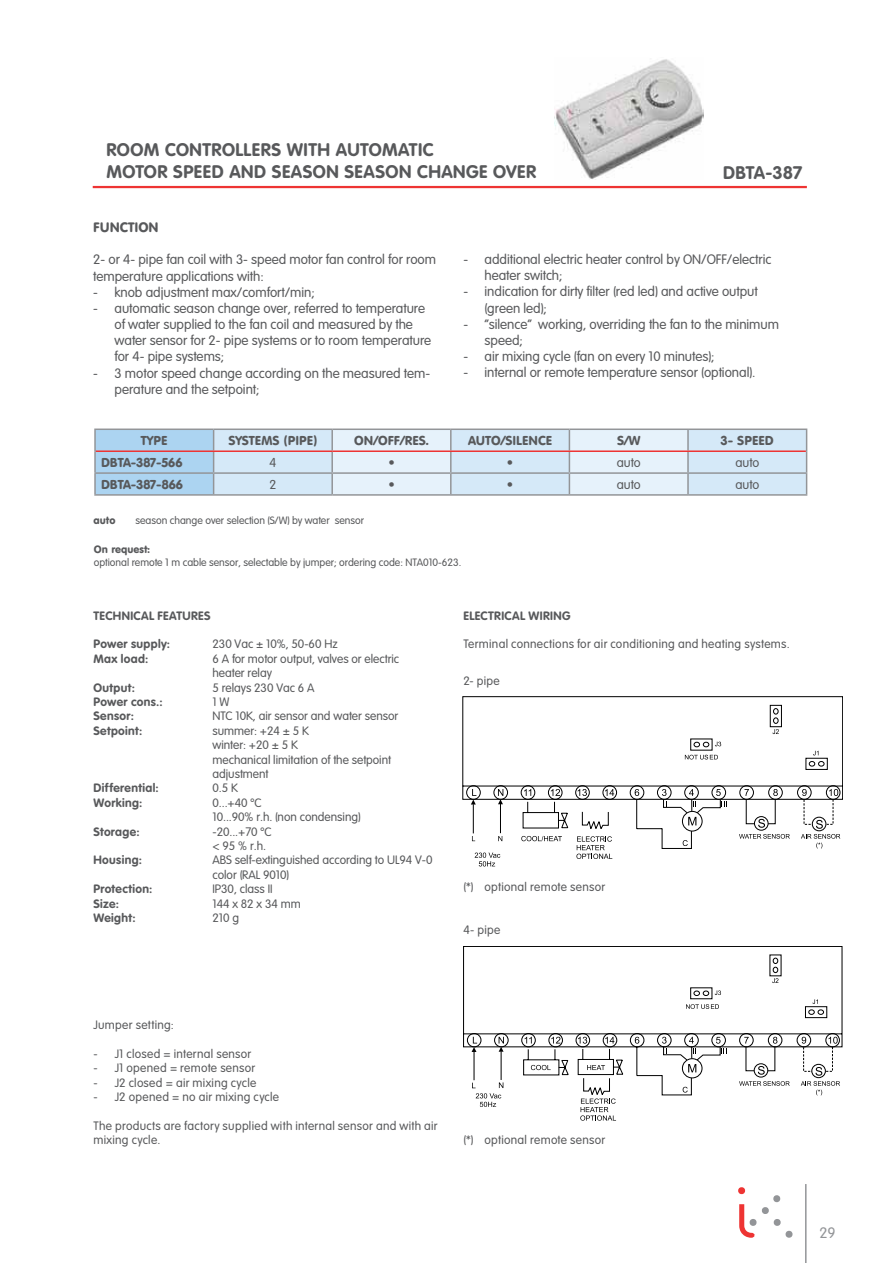
<style>
.page{position:relative;width:893px;height:1263px;background:#fff}
.page>*{position:absolute;margin:0;border:0;box-sizing:border-box;transform-origin:0 0}
.t1{font:700 18px/21.6px "VAG Rounded";letter-spacing:.025em;color:#58595b}
.t2{font:15px "VAG Rounded Lt Normal";color:#939598}
.t3{font:13.5px/16.2px "VAG Rounded Lt Normal";color:#58595b}
.t4{font:13.5px "VAG Rounded BT";color:#58595b}
.t5{font:12.75px "VAG Rounded BT";color:#58595b}
.t6{font:12.75px "VAG Rounded Lt Normal";color:#58595b}
.t7{font:12px/14.4px "VAG Rounded Lt Normal";letter-spacing:.015em;color:#58595b}
.t8{font:700 12px "VAG Rounded";letter-spacing:.03em;color:#58595b}
.t9{font:10.5px "VAG Rounded Lt Normal";color:#58595b}
.t10{font:10.5px "VAG Rounded BT";color:#58595b}
.s1{font-family:"VAG Rounded BT"}
</style>
<div class="page">
<svg style="left:738px;top:1187px;width:55px;height:51px"></svg>
<hr style="left:805px;top:1184px;width:1px;height:79px;background:#939598">
<hr style="left:93px;top:186px;width:714px;height:2px;background:#ee3433">
<svg style="left:463px;top:946px;width:379px;height:150px"></svg>
<svg style="left:531px;top:1065px;width:20px;height:5px"></svg>
<svg style="left:587px;top:1065px;width:18px;height:5px"></svg>
<svg style="left:525px;top:1037px;width:7px;height:7px"></svg>
<svg style="left:551px;top:1037px;width:9px;height:7px"></svg>
<svg style="left:578px;top:1037px;width:9px;height:7px"></svg>
<svg style="left:605px;top:1037px;width:9px;height:7px"></svg>
<svg style="left:635px;top:1037px;width:4px;height:7px"></svg>
<svg style="left:662px;top:1037px;width:65px;height:35px"></svg>
<svg style="left:744px;top:1037px;width:5px;height:7px"></svg>
<svg style="left:773px;top:1037px;width:4px;height:7px"></svg>
<svg style="left:802px;top:1037px;width:4px;height:7px"></svg>
<svg style="left:828px;top:1037px;width:10px;height:7px"></svg>
<svg style="left:715px;top:990px;width:6px;height:5px"></svg>
<svg style="left:772px;top:978px;width:6px;height:5px"></svg>
<svg style="left:812px;top:999px;width:6px;height:5px"></svg>
<svg style="left:739px;top:1081px;width:51px;height:5px"></svg>
<svg style="left:801px;top:1067px;width:39px;height:28px"></svg>
<svg style="left:471px;top:1037px;width:33px;height:70px"></svg>
<svg style="left:580px;top:1099px;width:36px;height:22px"></svg>
<svg style="left:686px;top:1004px;width:33px;height:5px"></svg>
<img style="left:555px;top:59px;width:148px;height:121px">
<hr style="left:94px;top:429px;width:120px;height:1px;background:#939598">
<hr style="left:94px;top:430px;width:2px;height:21px;background:#939598">
<hr style="left:94px;top:451px;width:2px;height:21px;background:#939598">
<hr style="left:94px;top:472px;width:120px;height:2px;background:#939598">
<hr style="left:94px;top:474px;width:2px;height:20px;background:#939598">
<svg style="left:95px;top:429px;width:712px;height:65px;background:#d0e4f2"></svg>
<hr style="left:94px;top:494px;width:238px;height:2px;background:#939598">
<hr style="left:332px;top:494px;width:356px;height:2px;background:#939598">
<hr style="left:688px;top:494px;width:119px;height:2px;background:#939598">
<hr style="left:96px;top:450px;width:236px;height:2px;background:#ee3433">
<hr style="left:332px;top:450px;width:356px;height:2px;background:#ee3433">
<hr style="left:688px;top:450px;width:118px;height:2px;background:#ee3433">
<svg style="left:463px;top:696px;width:380px;height:153px"></svg>
<svg style="left:475px;top:853px;width:25px;height:13px"></svg>
<svg style="left:521px;top:836px;width:41px;height:5px"></svg>
<svg style="left:576px;top:836px;width:36px;height:23px"></svg>
<svg style="left:524px;top:789px;width:7px;height:7px"></svg>
<svg style="left:551px;top:789px;width:9px;height:7px"></svg>
<svg style="left:578px;top:789px;width:9px;height:7px"></svg>
<svg style="left:605px;top:789px;width:9px;height:7px"></svg>
<svg style="left:635px;top:789px;width:4px;height:7px"></svg>
<svg style="left:662px;top:789px;width:65px;height:36px"></svg>
<svg style="left:744px;top:789px;width:5px;height:7px"></svg>
<svg style="left:773px;top:789px;width:5px;height:7px"></svg>
<svg style="left:802px;top:789px;width:5px;height:7px"></svg>
<svg style="left:829px;top:789px;width:9px;height:7px"></svg>
<svg style="left:685px;top:755px;width:33px;height:4px"></svg>
<svg style="left:715px;top:742px;width:6px;height:4px"></svg>
<svg style="left:772px;top:729px;width:7px;height:5px"></svg>
<svg style="left:813px;top:751px;width:5px;height:4px"></svg>
<svg style="left:739px;top:834px;width:51px;height:5px"></svg>
<svg style="left:801px;top:820px;width:39px;height:29px"></svg>
<svg style="left:471px;top:789px;width:5px;height:52px"></svg>
<svg style="left:498px;top:789px;width:5px;height:52px"></svg>
<h1 class="t1" style="left:106px;top:140px;width:431px">ROOM CONTROLLERS WITH AUTOMATIC<br>MOTOR SPEED AND SEASON SEASON CHANGE OVER</h1>
<h1 class="t1" style="left:723px;top:163px;width:81px">DBTA-387</h1>
<p class="t4" style="left:93px;top:222px;width:67px">FUNCTION</p>
<p class="t3" style="left:93px;top:252px;width:344px">2- or 4- pipe fan coil with 3- speed motor fan control for room temperature applications with:</p>
<p class="t3" style="left:93px;top:285px;width:223px">- knob adjustment max/comfort/min;</p>
<p class="t3" style="left:115px;top:301px;width:318px;text-indent:-21px">- automatic season change over, referred to temperature of water supplied to the fan coil and measured by the water sensor for 2- pipe systems or to room temperature for 4- pipe systems;</p>
<p class="t3" style="left:115px;top:366px;width:317px;text-indent:-21px">- 3 motor speed change according on the measured tem&shy;perature and the setpoint;</p>
<p class="t3" style="left:484px;top:252px;width:288px;text-indent:-21px">- additional electric heater control by ON/OFF/electric heater switch;</p>
<p class="t3" style="left:484px;top:284px;width:275px;text-indent:-21px">- indication for dirty filter (red led) and active output (green led);</p>
<p class="t3" style="left:484px;top:317px;width:296px;text-indent:-21px">- “silence” working, overriding the fan to the minimum speed;</p>
<p class="t3" style="left:463px;top:349px;width:253px">- air mixing cycle (fan on every 10 minutes);</p>
<p class="t3" style="left:463px;top:365px;width:293px">- internal or remote temperature sensor (optional).</p>
<p class="t5" style="left:141px;top:436px;width:28px">TYPE</p>
<p class="t5" style="left:228px;top:436px;width:91px">SYSTEMS (PIPE)</p>
<p class="t5" style="left:354px;top:436px;width:76px">ON/OFF/RES.</p>
<p class="t5" style="left:468px;top:436px;width:86px">AUTO/SILENCE</p>
<p class="t5" style="left:617px;top:436px;width:25px">S/W</p>
<p class="t5" style="left:721px;top:436px;width:54px">3- SPEED</p>
<p class="t5" style="left:101px;top:458px;width:83px">DBTA-387-566</p>
<p class="t6" style="left:269px;top:457px;width:8px">4</p>
<p class="t6" style="left:388px;top:457px;width:8px">•</p>
<p class="t6" style="left:507px;top:457px;width:8px">•</p>
<p class="t6" style="left:617px;top:457px;width:25px">auto</p>
<p class="t6" style="left:735px;top:457px;width:25px">auto</p>
<p class="t5" style="left:101px;top:480px;width:83px">DBTA-387-866</p>
<p class="t6" style="left:269px;top:479px;width:8px">2</p>
<p class="t6" style="left:388px;top:479px;width:8px">•</p>
<p class="t6" style="left:507px;top:479px;width:8px">•</p>
<p class="t6" style="left:617px;top:479px;width:25px">auto</p>
<p class="t6" style="left:735px;top:479px;width:25px">auto</p>
<p class="t10" style="left:94px;top:516px;width:23px">auto</p>
<p class="t9" style="left:135px;top:516px;width:230px">season change over selection (S/W) by water sensor</p>
<p class="t10" style="left:94px;top:545px;width:58px">On request:</p>
<p class="t9" style="left:94px;top:558px;width:369px">optional remote 1 m cable sensor, selectable by jumper; ordering code: NTA010-623.</p>
<p class="t8" style="left:94px;top:610px;width:118px">TECHNICAL FEATURES</p>
<p class="t8" style="left:94px;top:639px;width:78px">Power supply:</p>
<p class="t7" style="left:212px;top:638px;width:127px">230 Vac ± 10%, 50-60 Hz</p>
<p class="t8" style="left:94px;top:654px;width:56px">Max load:</p>
<p class="t7" style="left:212px;top:652px;width:188px">6 A for motor output, valves or electric heater relay</p>
<p class="t8" style="left:93px;top:682px;width:43px">Output:</p>
<p class="t7" style="left:212px;top:681px;width:104px">5 relays 230 Vac 6 A</p>
<p class="t8" style="left:94px;top:697px;width:71px">Power cons.:</p>
<p class="t7" style="left:212px;top:696px;width:18px">1 W</p>
<p class="t8" style="left:94px;top:711px;width:42px">Sensor:</p>
<p class="t7" style="left:212px;top:710px;width:187px">NTC 10K, air sensor and water sensor</p>
<p class="t8" style="left:94px;top:726px;width:50px">Setpoint:</p>
<p class="t7" style="left:212px;top:724px;width:180px">summer: +24 ± 5 K<br>winter: +20 ± 5 K<br>mechanical limitation of the setpoint adjustment</p>
<p class="t8" style="left:94px;top:783px;width:67px">Differential:</p>
<p class="t7" style="left:212px;top:782px;width:27px">0.5 K</p>
<p class="t8" style="left:93px;top:798px;width:50px">Working:</p>
<p class="t7" style="left:212px;top:796px;width:150px">0...+40 <span class="s1">°</span>C<br>10...90% r.h. (non condensing)</p>
<p class="t8" style="left:93px;top:826px;width:48px">Storage:</p>
<p class="t7" style="left:212px;top:825px;width:61px">-20...+70 <span class="s1">°</span>C &lt; 95 % r.h.</p>
<p class="t8" style="left:93px;top:855px;width:50px">Housing:</p>
<p class="t7" style="left:212px;top:854px;width:222px">ABS self-extinguished according to UL94 V-0 color (RAL 9010)</p>
<p class="t8" style="left:93px;top:884px;width:61px">Protection:</p>
<p class="t7" style="left:212px;top:883px;width:62px">IP30, class II</p>
<p class="t8" style="left:93px;top:898px;width:27px">Size:</p>
<p class="t7" style="left:212px;top:897px;width:90px">144 x 82 x 34 mm</p>
<p class="t8" style="left:93px;top:913px;width:44px">Weight:</p>
<p class="t7" style="left:212px;top:911px;width:28px">210 g</p>
<p class="t8" style="left:463px;top:610px;width:109px">ELECTRICAL WIRING</p>
<p class="t7" style="left:463px;top:638px;width:328px">Terminal connections for air conditioning and heating systems.</p>
<p class="t7" style="left:463px;top:674px;width:38px">2- pipe</p>
<p class="t7" style="left:463px;top:881px;width:143px">(*) optional remote sensor</p>
<p class="t7" style="left:463px;top:923px;width:39px">4- pipe</p>
<p class="t7" style="left:94px;top:1018px;width:82px">Jumper setting:</p>
<p class="t7" style="left:94px;top:1047px;width:159px">- J1 closed = internal sensor</p>
<p class="t7" style="left:94px;top:1062px;width:163px">- J1 opened = remote sensor</p>
<p class="t7" style="left:94px;top:1076px;width:164px">- J2 closed = air mixing cycle</p>
<p class="t7" style="left:94px;top:1090px;width:187px">- J2 opened = no air mixing cycle</p>
<p class="t7" style="left:94px;top:1119px;width:346px">The products are factory supplied with internal sensor and with air mixing cycle.</p>
<p class="t7" style="left:463px;top:1134px;width:143px">(*) optional remote sensor</p>
<p class="t2" style="left:819px;top:1227px;width:18px">29</p>
</div>
